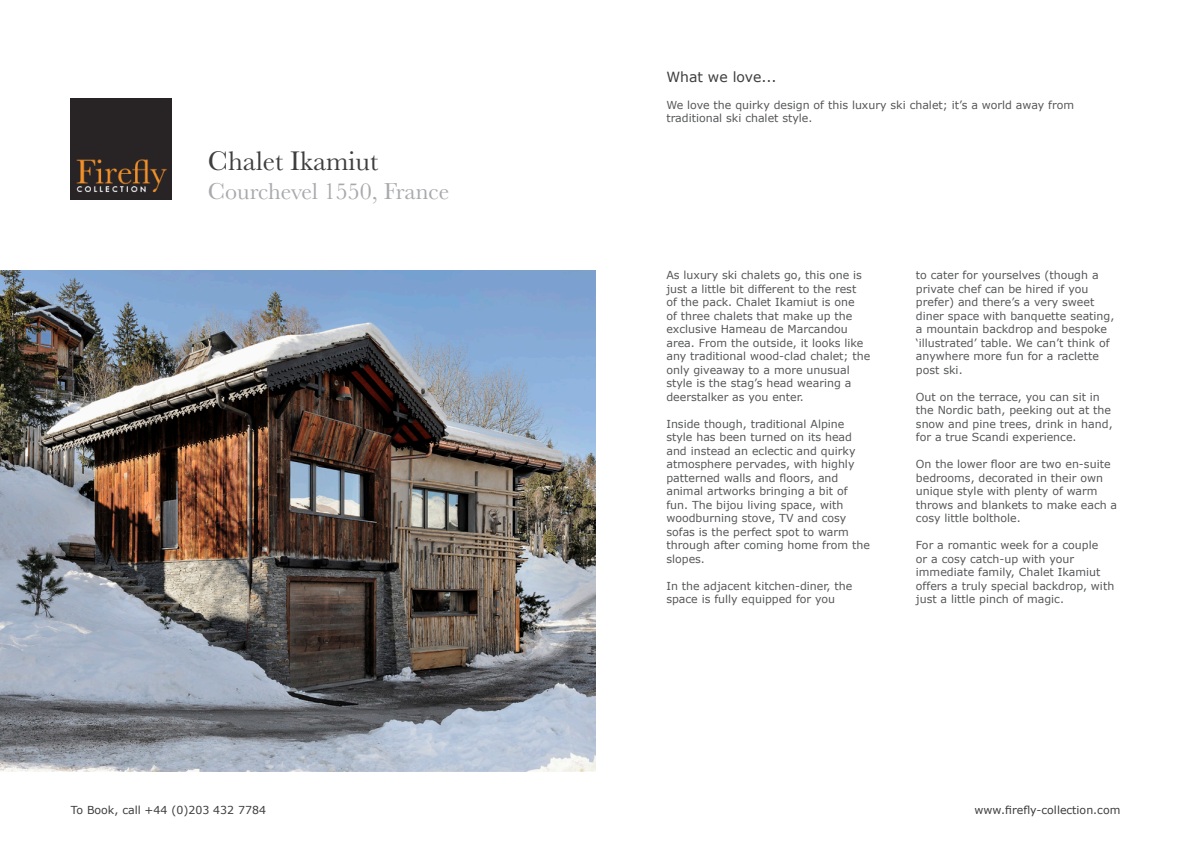
<style>
.page{position:relative;width:1191px;height:842px;background:#fff}
.page>*{position:absolute;margin:0;border:0;box-sizing:border-box;transform-origin:0 0}
.t1{font:28px "Baskerville";color:#3e3e3f}
.t2{font:24px "Baskerville";color:#a8a9ad}
.t3{font:14px "Verdana";color:#3e3e3f}
.t4{font:11px/13.5px "Verdana";color:#57585a}
.t5{font:11px "Verdana";color:#3e3e3f}
</style>
<div class="page">
<img style="left:71px;top:99px;width:101px;height:101px">
<img style="left:0;top:271px;width:595px;height:500px">
<p class="t1" style="left:208px;top:143px;width:172px">Chalet Ikamiut</p>
<p class="t2" style="left:208px;top:176px;width:243px">Courchevel 1550, France</p>
<p class="t5" style="left:71px;top:802px;width:197px">To Book, call +44 (0)203 432 7784</p>
<p class="t3" style="left:666px;top:68px;width:112px">What we love...</p>
<p class="t4" style="left:666px;top:98px;width:409px">We love the quirky design of this luxury ski chalet; it’s a world away from traditional ski chalet style.</p>
<p class="t4" style="left:666px;top:269px;width:205px">As luxury ski chalets go, this one is just a little bit different to the rest<br>of the pack. Chalet Ikamiut is one<br>of three chalets that make up the exclusive Hameau de Marcandou area. From the outside, it looks like any traditional wood-clad chalet; the only giveaway to a more unusual style is the stag’s head wearing a deerstalker as you enter.</p>
<p class="t4" style="left:666px;top:417px;width:205px">Inside though, traditional Alpine style has been turned on its head and instead an eclectic and quirky atmosphere pervades, with highly patterned walls and floors, and animal artworks bringing a bit of fun. The bijou living space, with woodburning stove, TV and cosy sofas is the perfect spot to warm through after coming home from the slopes.</p>
<p class="t4" style="left:666px;top:579px;width:187px">In the adjacent kitchen-diner, the space is fully equipped for you</p>
<p class="t4" style="left:916px;top:269px;width:200px">to cater for yourselves (though a private chef can be hired if you prefer) and there’s a very sweet diner space with banquette seating, a mountain backdrop and bespoke ‘illustrated’ table. We can’t think of anywhere more fun for a raclette post ski.</p>
<p class="t4" style="left:916px;top:390px;width:198px">Out on the terrace, you can sit in the Nordic bath, peeking out at the snow and pine trees, drink in hand, for a true Scandi experience.</p>
<p class="t4" style="left:916px;top:458px;width:203px">On the lower floor are two en-suite bedrooms, decorated in their own unique style with plenty of warm throws and blankets to make each a cosy little bolthole.</p>
<p class="t4" style="left:916px;top:539px;width:200px">For a romantic week for a couple<br>or a cosy catch-up with your immediate family, Chalet Ikamiut offers a truly special backdrop, with just a little pinch of magic.</p>
<p class="t5" style="left:974px;top:802px;width:147px">www.firefly-collection.com</p>
</div>
